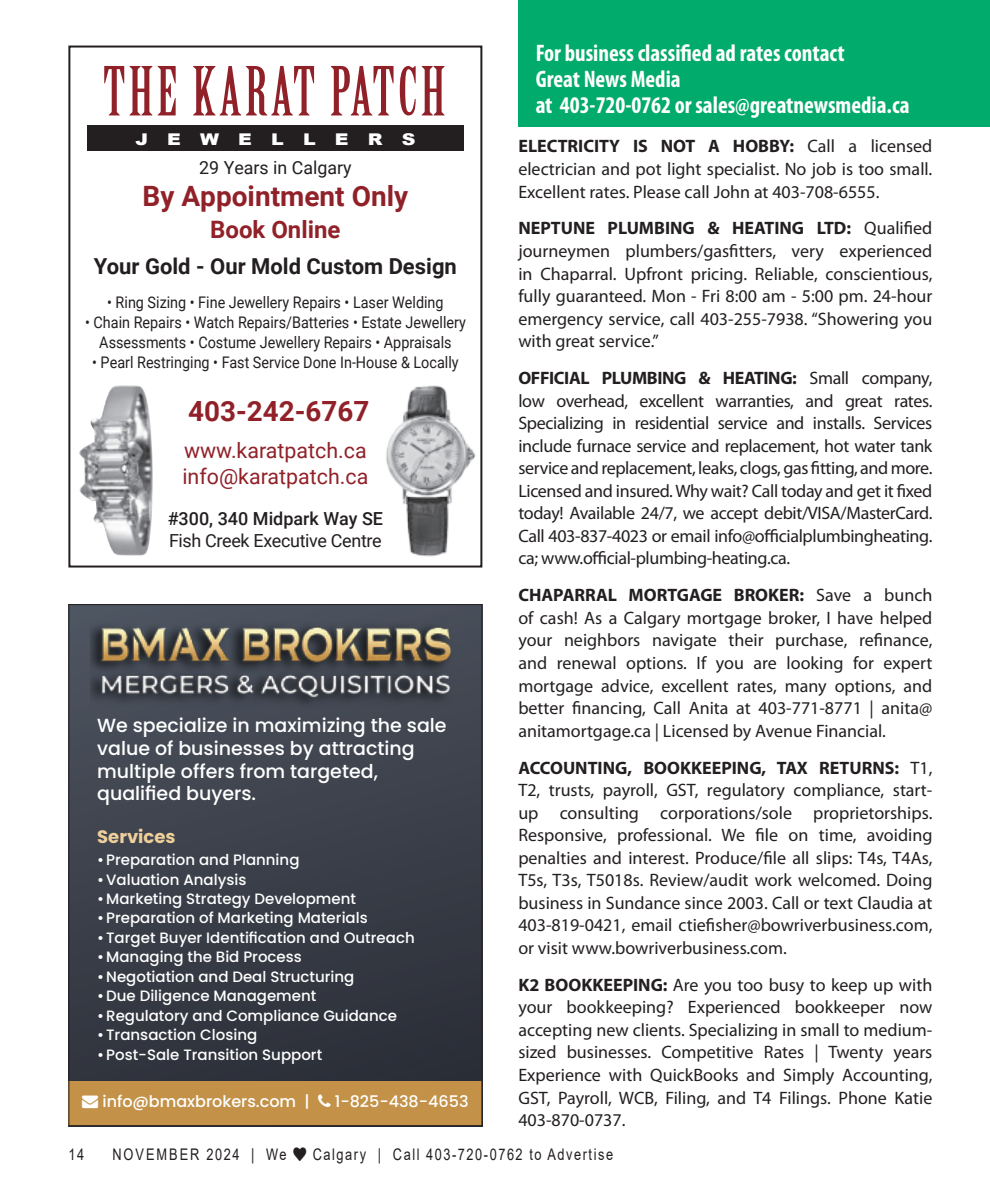
<style>
.page{position:relative;width:990px;height:1188px;background:#fff}
.page>*{position:absolute;margin:0;border:0;box-sizing:border-box;transform-origin:0 0}
.t1{font:66px "Birch Std";letter-spacing:.055em;color:#912129}
.t2{font:700 28px "Roboto";color:#912129}
.t3{font:700 27.8px "Roboto";color:#912129}
.t4{font:700 condensed 24px "Myriad Pro";color:#fff}
.t5{font:700 24px "Roboto";color:#912129}
.t6{font:700 22px "Roboto";color:#231f20}
.t7{font:21.4px/25.6px "Roboto";color:#912129}
.t8{font:500 19px/22.8px "Poppins";color:#fff}
.Body_text{font:18px/22.6px "Myriad Pro";color:#231f20;text-align:justify}
.t9{font:18px/21.6px "Roboto";letter-spacing:-.02em;color:#231f20}
.t10{font:18px "Roboto";color:#231f20}
.t11{font:700 18px "Poppins";color:#efd09a}
.t12{font:900 16.2px "Arial";letter-spacing:1.01em;color:#fff;scale:1.18 1}
.t13{font:16px/20px "Roboto";color:#231f20;text-align:center;scale:.9 1}
.t14{font:16px "Arial";letter-spacing:.12em;color:#231f20;scale:.8 1}
.t15{font:500 16px "Poppins";color:#fff}
.t16{font:16px "Arial";letter-spacing:.155em;color:#231f20;scale:.8 1}
.t17{font:500 15px "Poppins";color:#fff}
.s1{font-weight:700}
.s2{font-weight:500}
</style>
<div class="page">
<div style="left:518px;top:0;width:472px;height:127px;background:#00ab6b"></div>
<div style="left:68px;top:46px;width:414px;height:522px;border:2px solid #231f20"></div>
<img style="left:79px;top:385px;width:74px;height:171px">
<div style="left:87px;top:125px;width:377px;height:26px;background:#231f20"></div>
<img style="left:386px;top:375px;width:96px;height:183px">
<div style="left:68px;top:604px;width:414px;height:522px;background:linear-gradient(to bottom,#4b525d,#2a2d36)"></div>
<div style="left:68px;top:1081px;width:414px;height:45px;background:#c39248"></div>
<img style="left:91px;top:616px;width:369px;height:96px">
<p class="t4" style="left:536px;top:38px;width:311px">For business classified ad rates contact</p>
<p class="t4" style="left:536px;top:64px;width:147px">Great News Media</p>
<p class="t4" style="left:536px;top:90px;width:376px">at 403-720-0762 or sales@greatnewsmedia.ca</p>
<p class="Body_text" style="left:518px;top:135px;width:415px"><span class="s1">ELECTRICITY IS NOT A HOBBY:</span> Call a licensed electrician and pot light specialist. No job is too small.<br>Excellent rates. Please call John at 403-708-6555.</p>
<p class="Body_text" style="left:518px;top:217px;width:416px"><span class="s1">NEPTUNE PLUMBING &amp; HEATING LTD:</span> Qualified journeymen plumbers/gasfitters, very experienced in Chaparral. Upfront pricing. Reliable, conscientious, fully guaranteed. Mon - Fri 8:00 am - 5:00 pm. 24-hour emergency service, call 403-255-7938. “Showering you with great service.”</p>
<p class="Body_text" style="left:518px;top:367px;width:416px"><span class="s1">OFFICIAL PLUMBING &amp; HEATING:</span> Small company, low overhead, excellent warranties, and great rates.<br>Specializing in residential service and installs. Services include furnace service and replacement, hot water tank service and replacement, leaks, clogs, gas fitting, and more.<br>Licensed and insured. Why wait? Call today and get it fixed today! Available 24/7, we accept debit/VISA/MasterCard.<br>Call 403-837-4023 or email info@officialplumbingheating. ca; www.official-plumbing-heating.ca.</p>
<p class="Body_text" style="left:518px;top:584px;width:416px"><span class="s1">CHAPARRAL MORTGAGE BROKER:</span> Save a bunch of cash! As a Calgary mortgage broker, I have helped your neighbors navigate their purchase, refinance, and renewal options. If you are looking for expert mortgage advice, excellent rates, many options, and better financing, Call Anita at 403-771-8771 | anita@ anitamortgage.ca | Licensed by Avenue Financial.</p>
<p class="Body_text" style="left:518px;top:756px;width:416px"><span class="s1">ACCOUNTING, BOOKKEEPING, TAX RETURNS:</span> T1, T2, trusts, payroll, GST, regulatory compliance, start&shy;up consulting corporations/sole proprietorships.<br>Responsive, professional. We file on time, avoiding penalties and interest. Produce/file all slips: T4s, T4As, T5s, T3s, T5018s. Review/audit work welcomed. Doing business in Sundance since 2003. Call or text Claudia at 403-819-0421, email ctiefisher@bowriverbusiness.com, or visit www.bowriverbusiness.com.</p>
<p class="Body_text" style="left:518px;top:973px;width:416px"><span class="s1">K2 BOOKKEEPING:</span> Are you too busy to keep up with your bookkeeping? Experienced bookkeeper now accepting new clients. Specializing in small to medium&shy;sized businesses. Competitive Rates | Twenty years Experience with QuickBooks and Simply Accounting, GST, Payroll, WCB, Filing, and T4 Filings. Phone Katie 403-870-0737.</p>
<p class="t1" style="left:103px;top:54px;width:343px">THE KARAT PATCH</p>
<p class="t12" style="left:135px;top:127px;width:239px">JEWELLERS</p>
<p class="t10" style="left:199px;top:155px;width:154px">29 Years in Calgary</p>
<p class="t2" style="left:143px;top:176px;width:267px">By Appointment Only</p>
<p class="t5" style="left:210px;top:213px;width:132px">Book Online</p>
<p class="t6" style="left:94px;top:251px;width:365px">Your Gold - Our Mold Custom Design</p>
<p class="t13" style="left:107px;top:291px;width:375px">• Ring Sizing • Fine Jewellery Repairs • Laser Welding</p>
<p class="t13" style="left:85px;top:311px;width:425px">• Chain Repairs • Watch Repairs/Batteries • Estate Jewellery<br>Assessments • Costume Jewellery Repairs • Appraisals</p>
<p class="t13" style="left:92px;top:351px;width:409px">• Pearl Restringing • Fast Service Done In-House &amp; Locally</p>
<p class="t3" style="left:188px;top:392px;width:183px">403-242-6767</p>
<p class="t7" style="left:182px;top:437px;width:187px">www.karatpatch.ca info@karatpatch.ca</p>
<p class="t9" style="left:168px;top:508px;width:217px"><span class="s2">#300, 340 Midpark Way SE<br></span>Fish Creek Executive Centre</p>
<p class="t8" style="left:97px;top:714px;width:351px">We specialize in maximizing the sale value of businesses by attracting multiple offers from targeted, qualified buyers.</p>
<p class="t11" style="left:97px;top:826px;width:80px">Services</p>
<p class="t17" style="left:97px;top:851px;width:204px">•Preparation and Planning</p>
<p class="t17" style="left:97px;top:871px;width:151px">•Valuation Analysis</p>
<p class="t17" style="left:97px;top:890px;width:260px">•Marketing Strategy Development</p>
<p class="t17" style="left:97px;top:910px;width:272px">•Preparation of Marketing Materials</p>
<p class="t17" style="left:97px;top:929px;width:319px">•Target Buyer Identification and Outreach</p>
<p class="t17" style="left:97px;top:948px;width:206px">•Managing the Bid Process</p>
<p class="t17" style="left:97px;top:968px;width:259px">•Negotiation and Deal Structuring</p>
<p class="t17" style="left:97px;top:987px;width:221px">•Due Diligence Management</p>
<p class="t17" style="left:97px;top:1007px;width:301px">•Regulatory and Compliance Guidance</p>
<p class="t17" style="left:97px;top:1026px;width:162px">•Transaction Closing</p>
<p class="t17" style="left:97px;top:1046px;width:227px">•Post-Sale Transition Support</p>
<p class="t15" style="left:82px;top:1092px;width:229px">→ info@bmaxbrokers.com |</p>
<p class="t15" style="left:335px;top:1092px;width:135px">1-825-438-4653</p>
<p class="t14" style="left:68px;top:1143px;width:21px">14</p>
<p class="t16" style="left:112px;top:1143px;width:219px">NOVEMBER 2024 | We</p>
<p class="t14" style="left:313px;top:1143px;width:377px">Calgary | Call 403-720-0762 to Advertise</p>
</div>
